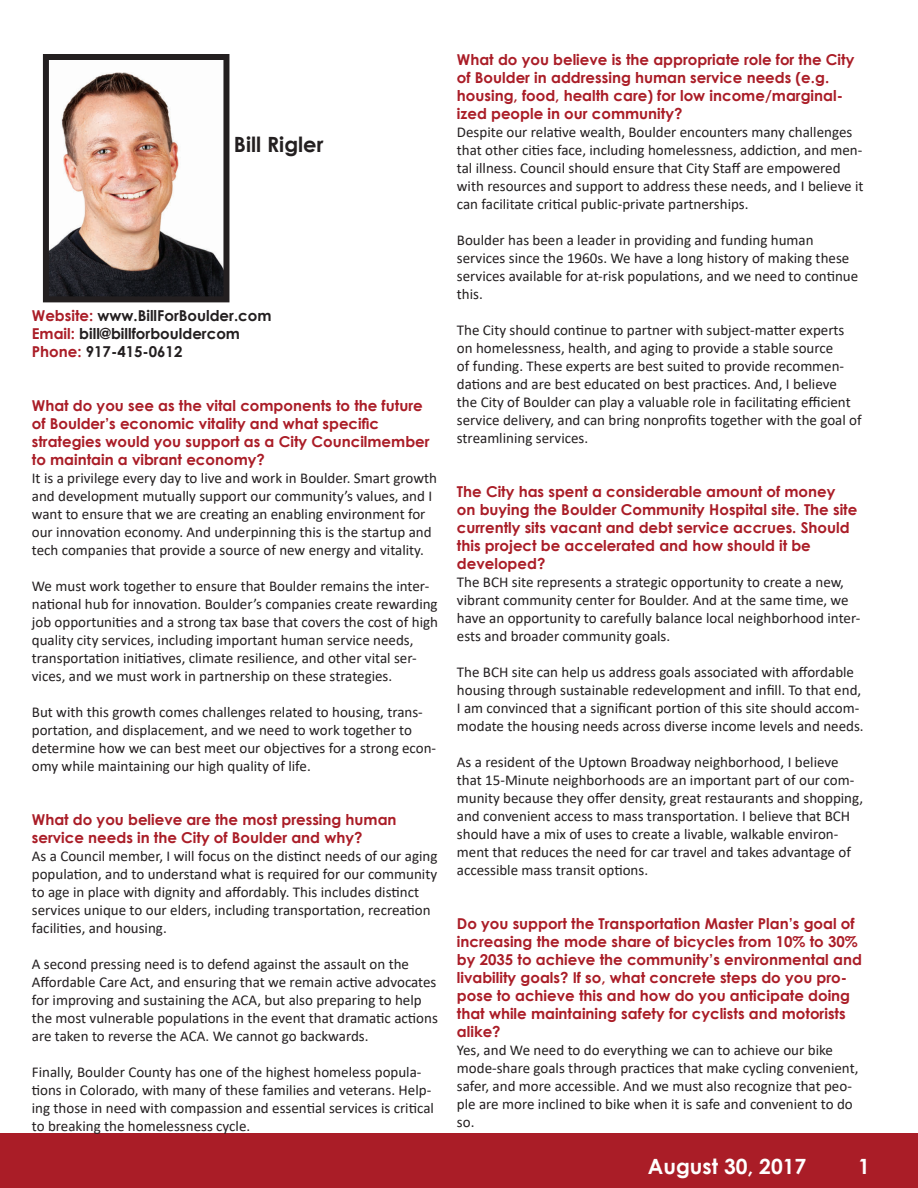
<style>
.page{position:relative;width:918px;height:1188px;background:#fff}
.page>*{position:absolute;margin:0;border:0;box-sizing:border-box;transform-origin:0 0}
.t1{font:700 21px "Century Gothic";color:#fff}
.t2{font:700 21px "Century Gothic";color:#231f20}
.t3{font:15px/18px "Calibri";color:#231f20}
.t4{font:700 15px/18px "Century Gothic";color:#aa1d27}
.t5{font:700 15px "Century Gothic";color:#231f20}
.s1{color:#aa1d27}
</style>
<div class="page">
<div style="left:0;top:1133px;width:918px;height:55px;background:#aa1d27"></div>
<img style="left:50px;top:72px;width:172px;height:223px">
<div style="left:43px;top:54px;width:186px;height:248px;border:6px solid #231f20"></div>
<p class="t2" style="left:234px;top:128px;width:91px">Bill Rigler</p>
<p class="t5" style="left:32px;top:304px;width:241px"><span class="s1">Website:</span> www.BillForBoulder.com</p>
<p class="t5" style="left:32px;top:322px;width:210px"><span class="s1">Email:</span> bill@billforbouldercom</p>
<p class="t5" style="left:32px;top:340px;width:152px"><span class="s1">Phone:</span> 917-415-0612</p>
<p class="t4" style="left:32px;top:396px;width:399px">What do you see as the vital components to the future of Boulder’s economic vitality and what specific strategies would you support as a City Councilmember to maintain a vibrant economy?</p>
<p class="t3" style="left:32px;top:468px;width:407px">It is a privilege every day to live and work in Boulder. Smart growth and development mutually support our community’s values, and I want to ensure that we are creating an enabling environment for our innovation economy. And underpinning this is the startup and tech companies that provide a source of new energy and vitality.</p>
<p class="t3" style="left:32px;top:576px;width:408px">We must work together to ensure that Boulder remains the inter&shy;national hub for innovation. Boulder’s companies create rewarding job opportunities and a strong tax base that covers the cost of high quality city services, including important human service needs, transportation initiatives, climate resilience, and other vital ser&shy;vices, and we must work in partnership on these strategies.</p>
<p class="t3" style="left:32px;top:702px;width:406px">But with this growth comes challenges related to housing, trans&shy;portation, and displacement, and we need to work together to determine how we can best meet our objectives for a strong econ&shy;omy while maintaining our high quality of life.</p>
<p class="t4" style="left:32px;top:810px;width:366px">What do you believe are the most pressing human service needs in the City of Boulder and why?</p>
<p class="t3" style="left:32px;top:846px;width:407px">As a Council member, I will focus on the distinct needs of our aging population, and to understand what is required for our community to age in place with dignity and affordably. This includes distinct services unique to our elders, including transportation, recreation facilities, and housing.</p>
<p class="t3" style="left:32px;top:954px;width:408px">A second pressing need is to defend against the assault on the Affordable Care Act, and ensuring that we remain active advocates for improving and sustaining the ACA, but also preparing to help the most vulnerable populations in the event that dramatic actions are taken to reverse the ACA. We cannot go backwards.</p>
<p class="t3" style="left:32px;top:1062px;width:404px">Finally, Boulder County has one of the highest homeless popula&shy;tions in Colorado, with many of these families and veterans. Help&shy;ing those in need with compassion and essential services is critical to breaking the homelessness cycle.</p>
<p class="t4" style="left:457px;top:50px;width:399px">What do you believe is the appropriate role for the City of Boulder in addressing human service needs (e.g. housing, food, health care) for low income/marginal&shy;ized people in our community?</p>
<p class="t3" style="left:457px;top:123px;width:408px">Despite our relative wealth, Boulder encounters many challenges that other cities face, including homelessness, addiction, and men&shy;tal illness. Council should ensure that City Staff are empowered with resources and support to address these needs, and I believe it can facilitate critical public-private partnerships.</p>
<p class="t3" style="left:457px;top:231px;width:403px">Boulder has been a leader in providing and funding human services since the 1960s. We have a long history of making these services available for at-risk populations, and we need to continue this.</p>
<p class="t3" style="left:457px;top:321px;width:406px">The City should continue to partner with subject-matter experts on homelessness, health, and aging to provide a stable source<br>of funding. These experts are best suited to provide recommen&shy;dations and are best educated on best practices. And, I believe<br>the City of Boulder can play a valuable role in facilitating efficient service delivery, and can bring nonprofits together with the goal of streamlining services.</p>
<p class="t4" style="left:457px;top:482px;width:402px">The City has spent a considerable amount of money on buying the Boulder Community Hospital site. The site currently sits vacant and debt service accrues. Should this project be accelerated and how should it be developed?</p>
<p class="t3" style="left:457px;top:573px;width:405px">The BCH site represents a strategic opportunity to create a new, vibrant community center for Boulder. And at the same time, we have an opportunity to carefully balance local neighborhood inter&shy;ests and broader community goals.</p>
<p class="t3" style="left:457px;top:663px;width:408px">The BCH site can help us address goals associated with affordable housing through sustainable redevelopment and infill. To that end, I am convinced that a significant portion of this site should accom&shy;modate the housing needs across diverse income levels and needs.</p>
<p class="t3" style="left:457px;top:753px;width:408px">As a resident of the Uptown Broadway neighborhood, I believe that 15-Minute neighborhoods are an important part of our com&shy;munity because they offer density, great restaurants and shopping, and convenient access to mass transportation. I believe that BCH should have a mix of uses to create a livable, walkable environ&shy;ment that reduces the need for car travel and takes advantage of accessible mass transit options.</p>
<p class="t4" style="left:457px;top:914px;width:406px">Do you support the Transportation Master Plan’s goal of increasing the mode share of bicycles from 10% to 30% by 2035 to achieve the community’s environmental and livability goals? If so, what concrete steps do you pro&shy;pose to achieve this and how do you anticipate doing that while maintaining safety for cyclists and motorists alike?</p>
<p class="t3" style="left:457px;top:1041px;width:403px">Yes, and We need to do everything we can to achieve our bike mode-share goals through practices that make cycling convenient, safer, and more accessible. And we must also recognize that peo&shy;ple are more inclined to bike when it is safe and convenient to do so.</p>
<p class="t1" style="left:648px;top:1150px;width:160px">August 30, 2017</p>
<p class="t1" style="left:858px;top:1150px;width:13px">1</p>
</div>
